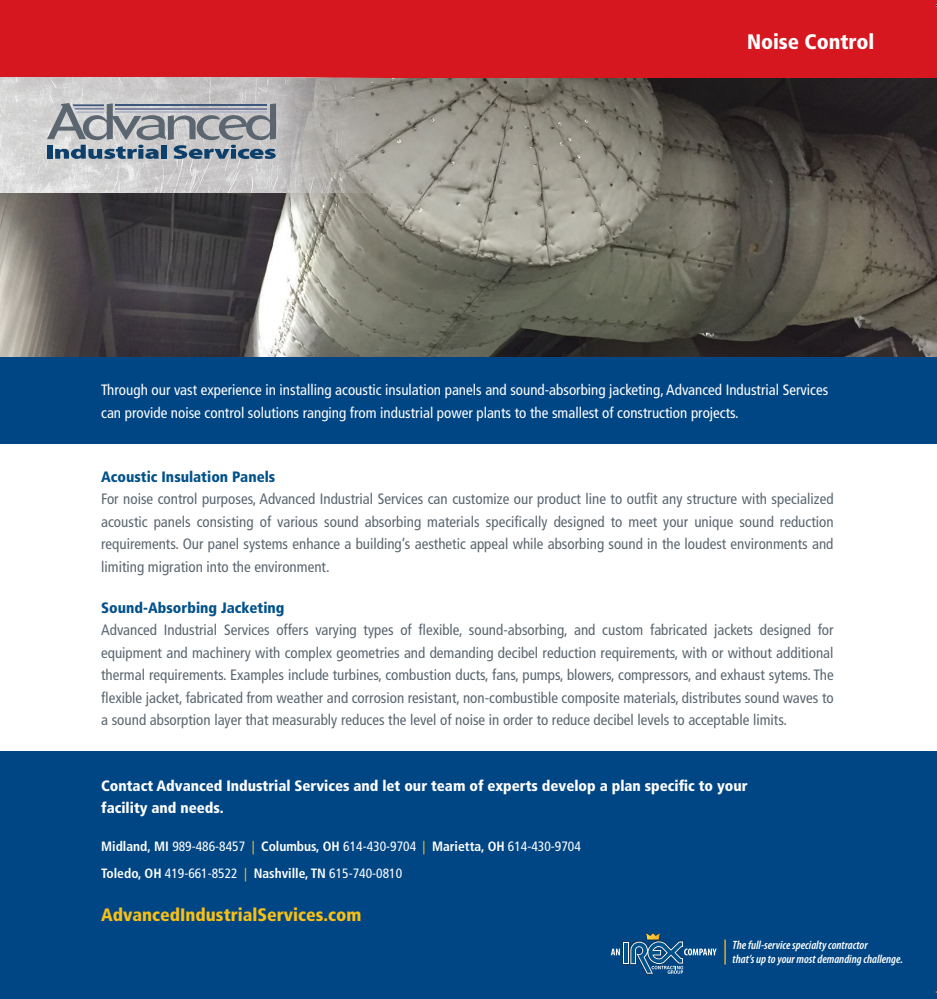
<style>
.page{position:relative;width:937px;height:999px;background:#fff}
.page>*{position:absolute;margin:0;border:0;box-sizing:border-box;transform-origin:0 0}
.t1{font:900 condensed 21px "Frutiger";color:#fff}
.t2{font:900 condensed 18px "Frutiger";color:#f9bf14}
.t3{font:condensed 15px/22.5px "Frutiger";color:#5b6670;text-align:justify}
.t4{font:condensed 15px/22.5px "Frutiger";color:#fff}
.t5{font:900 condensed 15px/22.5px "Frutiger";color:#fff}
.t6{font:900 condensed 15px "Frutiger";color:#01518a}
.t7{font:condensed 13.5px/27px "Frutiger";color:#fff}
.t8{font:italic 600 condensed 12.15px/13.6px "Myriad Pro";color:#fff}
.s1{font-weight:700}
.s2{color:#f9bf14}
</style>
<div class="page">
<div style="left:0;top:70px;width:936px;height:928px;background:#004684"></div>
<img style="left:0;top:77px;width:936px;height:279px">
<div style="left:0;top:444px;width:936px;height:306px;background:#fff"></div>
<div style="left:0;top:0;width:936px;height:77px;background:#d7171f"></div>
<img style="left:621px;top:941px;width:61px;height:34px">
<svg style="left:623px;top:942px;width:5px;height:21px"></svg>
<svg style="left:623px;top:943px;width:4px;height:19px"></svg>
<svg style="left:611px;top:948px;width:8px;height:6px"></svg>
<svg style="left:630px;top:933px;width:86px;height:40px"></svg>
<svg style="left:724px;top:939px;width:1px;height:25px"></svg>
<img style="left:0;top:77px;width:389px;height:116px">
<svg style="left:47px;top:103px;width:229px;height:56px;background:#969fa9"></svg>
<h1 class="t1" style="left:746px;top:29px;width:129px">Noise Control</h1>
<p class="t4" style="left:101px;top:378px;width:728px">Through our vast experience in installing acoustic insulation panels and sound-absorbing jacketing, Advanced Industrial Services can provide noise control solutions ranging from industrial power plants to the smallest of construction projects.</p>
<p class="t6" style="left:101px;top:467px;width:175px">Acoustic Insulation Panels</p>
<p class="t3" style="left:101px;top:488px;width:733px">For noise control purposes, Advanced Industrial Services can customize our product line to outfit any structure with specialized acoustic panels consisting of various sound absorbing materials specifically designed to meet your unique sound reduction requirements. Our panel systems enhance a building’s aesthetic appeal while absorbing sound in the loudest environments and limiting migration into the environment.</p>
<p class="t6" style="left:101px;top:598px;width:185px">Sound-Absorbing Jacketing</p>
<p class="t3" style="left:101px;top:618px;width:733px">Advanced Industrial Services offers varying types of flexible, sound-absorbing, and custom fabricated jackets designed for equipment and machinery with complex geometries and demanding decibel reduction requirements, with or without additional thermal requirements. Examples include turbines, combustion ducts, fans, pumps, blowers, compressors, and exhaust sytems. The flexible jacket, fabricated from weather and corrosion resistant, non-combustible composite materials, distributes sound waves to a sound absorption layer that measurably reduces the level of noise in order to reduce decibel levels to acceptable limits.</p>
<p class="t5" style="left:101px;top:773px;width:647px">Contact Advanced Industrial Services and let our team of experts develop a plan specific to your facility and needs.</p>
<p class="t7" style="left:101px;top:833px;width:481px"><span class="s1">Midland, MI</span> 989-486-8457 <span class="s2">|</span> <span class="s1">Columbus, OH</span> 614-430-9704 <span class="s2">|</span> <span class="s1">Marietta, OH</span> 614-430-9704<br><span class="s1">Toledo, OH</span> 419-661-8522 <span class="s2">|</span> <span class="s1">Nashville, TN</span> 615-740-0810</p>
<p class="t2" style="left:101px;top:903px;width:262px">AdvancedIndustrialServices.com</p>
<p class="t8" style="left:732px;top:938px;width:172px">The full-service specialty contractor<br>that’s up to your most demanding challenge.</p>
</div>
